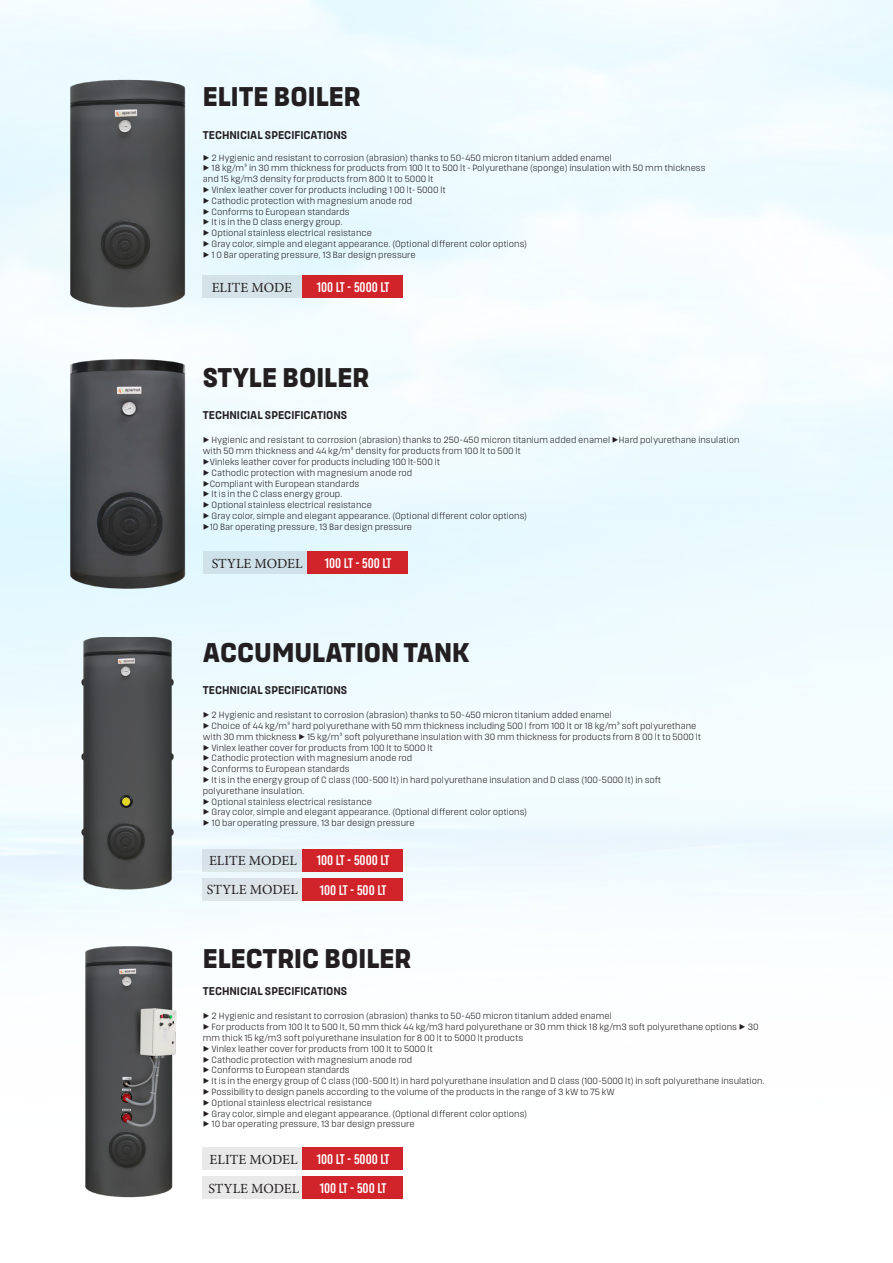
<style>
.page{position:relative;width:893px;height:1263px;background:#fff}
.page>*{position:absolute;margin:0;border:0;box-sizing:border-box;transform-origin:0 0}
.t1{font:900 27px "Masif";color:#231f20}
.t2{font:13.95px "Bebas Kai";color:#fff}
.t3{font:13.95px "Minion Pro";color:#231f20}
.t4{font:700 11.25px "Masif";color:#231f20}
.t5{font:9px "Masif";color:#231f20}
</style>
<div class="page">
<img style="left:0;top:0;width:893px;height:1199px">
<img style="left:64px;top:64px;width:128px;height:261px">
<img style="left:64px;top:347px;width:128px;height:261px">
<div style="left:203px;top:551px;width:105px;height:23px;background:#cfe2e9"></div>
<div style="left:308px;top:551px;width:100px;height:23px;background:#d1232a"></div>
<img style="left:64px;top:638px;width:128px;height:261px">
<div style="left:203px;top:849px;width:100px;height:23px;background:#d8e2e8"></div>
<div style="left:303px;top:849px;width:100px;height:23px;background:#d1232a"></div>
<div style="left:203px;top:878px;width:100px;height:23px;background:#dde5e8"></div>
<div style="left:303px;top:878px;width:100px;height:23px;background:#d1232a"></div>
<img style="left:65px;top:936px;width:127px;height:263px">
<div style="left:203px;top:1147px;width:100px;height:23px;background:#e9e9e9"></div>
<div style="left:303px;top:1147px;width:100px;height:23px;background:#d1232a"></div>
<div style="left:203px;top:1176px;width:100px;height:23px;background:#e9e9e9"></div>
<div style="left:303px;top:1176px;width:100px;height:23px;background:#d1232a"></div>
<div style="left:203px;top:275px;width:100px;height:23px;background:#d4e3e8"></div>
<div style="left:303px;top:275px;width:100px;height:23px;background:#d1232a"></div>
<p class="t1" style="left:203px;top:80px;width:159px">ELITE BOILER</p>
<p class="t4" style="left:203px;top:129px;width:146px">TECHNICIAL SPECIFICATIONS</p>
<p class="t5" style="left:203px;top:152px;width:411px">▶ 2 Hygienic and resistant to corrosion (abrasion) thanks to 50-450 micron titanium added enamel</p>
<p class="t5" style="left:203px;top:163px;width:504px">▶ 18 kg/m³ in 30 mm thickness for products from 100 lt to 500 lt - Polyurethane (sponge) insulation with 50 mm thickness</p>
<p class="t5" style="left:203px;top:174px;width:232px">and 15 kg/m3 density for products from 800 lt to 5000 lt</p>
<p class="t5" style="left:203px;top:185px;width:244px">▶ Vinlex leather cover for products including 1 00 lt- 5000 lt</p>
<p class="t5" style="left:203px;top:195px;width:211px">▶ Cathodic protection with magnesium anode rod</p>
<p class="t5" style="left:203px;top:206px;width:148px">▶ Conforms to European standards</p>
<p class="t5" style="left:203px;top:217px;width:141px">▶ It is in the D class energy group.</p>
<p class="t5" style="left:203px;top:228px;width:171px">▶ Optional stainless electrical resistance</p>
<p class="t5" style="left:203px;top:239px;width:326px">▶ Gray color, simple and elegant appearance. (Optional different color options)</p>
<p class="t5" style="left:203px;top:249px;width:214px">▶ 1 0 Bar operating pressure, 13 Bar design pressure</p>
<p class="t3" style="left:212px;top:278px;width:82px">ELITE MODE</p>
<p class="t2" style="left:316px;top:280px;width:75px">100 LT - 5000 LT</p>
<p class="t1" style="left:203px;top:362px;width:168px">STYLE BOILER</p>
<p class="t4" style="left:203px;top:409px;width:146px">TECHNICIAL SPECIFICATIONS</p>
<p class="t5" style="left:203px;top:435px;width:538px">▶ Hygienic and resistant to corrosion (abrasion) thanks to 250-450 micron titanium added enamel ▶Hard polyurethane insulation</p>
<p class="t5" style="left:203px;top:446px;width:320px">with 50 mm thickness and 44 kg/m³ density for products from 100 lt to 500 lt</p>
<p class="t5" style="left:203px;top:457px;width:239px">▶Vinleks leather cover for products including 100 lt-500 lt</p>
<p class="t5" style="left:203px;top:467px;width:211px">▶ Cathodic protection with magnesium anode rod</p>
<p class="t5" style="left:203px;top:478px;width:158px">▶Compliant with European standards</p>
<p class="t5" style="left:203px;top:489px;width:141px">▶ It is in the C class energy group.</p>
<p class="t5" style="left:203px;top:500px;width:171px">▶ Optional stainless electrical resistance</p>
<p class="t5" style="left:203px;top:511px;width:326px">▶ Gray color, simple and elegant appearance. (Optional different color options)</p>
<p class="t5" style="left:203px;top:521px;width:211px">▶10 Bar operating pressure, 13 Bar design pressure</p>
<p class="t3" style="left:212px;top:554px;width:93px">STYLE MODEL</p>
<p class="t2" style="left:324px;top:555px;width:69px">100 LT - 500 LT</p>
<p class="t1" style="left:203px;top:637px;width:269px">ACCUMULATION TANK</p>
<p class="t4" style="left:203px;top:683px;width:146px">TECHNICIAL SPECIFICATIONS</p>
<p class="t5" style="left:203px;top:710px;width:411px">▶ 2 Hygienic and resistant to corrosion (abrasion) thanks to 50-450 micron titanium added enamel</p>
<p class="t5" style="left:203px;top:721px;width:495px">▶ Choice of 44 kg/m³ hard polyurethane with 50 mm thickness including 500 l from 100 lt or 18 kg/m³ soft polyurethane</p>
<p class="t5" style="left:203px;top:731px;width:500px">with 30 mm thickness ▶ 15 kg/m³ soft polyurethane insulation with 30 mm thickness for products from 8 00 lt to 5000 lt</p>
<p class="t5" style="left:203px;top:742px;width:232px">▶ Vinlex leather cover for products from 100 lt to 5000 lt</p>
<p class="t5" style="left:203px;top:753px;width:211px">▶ Cathodic protection with magnesium anode rod</p>
<p class="t5" style="left:203px;top:764px;width:148px">▶ Conforms to European standards</p>
<p class="t5" style="left:203px;top:775px;width:460px">▶ It is in the energy group of C class (100-500 lt) in hard polyurethane insulation and D class (100-5000 lt) in soft</p>
<p class="t5" style="left:203px;top:785px;width:103px">polyurethane insulation.</p>
<p class="t5" style="left:203px;top:796px;width:171px">▶ Optional stainless electrical resistance</p>
<p class="t5" style="left:203px;top:807px;width:326px">▶ Gray color, simple and elegant appearance. (Optional different color options)</p>
<p class="t5" style="left:203px;top:818px;width:213px">▶ 10 bar operating pressure, 13 bar design pressure</p>
<p class="t3" style="left:209px;top:851px;width:90px">ELITE MODEL</p>
<p class="t2" style="left:316px;top:853px;width:75px">100 LT - 5000 LT</p>
<p class="t3" style="left:207px;top:880px;width:93px">STYLE MODEL</p>
<p class="t2" style="left:319px;top:882px;width:69px">100 LT - 500 LT</p>
<p class="t1" style="left:203px;top:943px;width:210px">ELECTRIC BOILER</p>
<p class="t4" style="left:203px;top:985px;width:146px">TECHNICIAL SPECIFICATIONS</p>
<p class="t5" style="left:203px;top:1011px;width:411px">▶ 2 Hygienic and resistant to corrosion (abrasion) thanks to 50-450 micron titanium added enamel</p>
<p class="t5" style="left:203px;top:1022px;width:557px">▶ For products from 100 lt to 500 lt, 50 mm thick 44 kg/m3 hard polyurethane or 30 mm thick 18 kg/m3 soft polyurethane options ▶ 30</p>
<p class="t5" style="left:203px;top:1033px;width:322px">mm thick 15 kg/m3 soft polyurethane insulation for 8 00 lt to 5000 lt products</p>
<p class="t5" style="left:203px;top:1043px;width:232px">▶ Vinlex leather cover for products from 100 lt to 5000 lt</p>
<p class="t5" style="left:203px;top:1054px;width:211px">▶ Cathodic protection with magnesium anode rod</p>
<p class="t5" style="left:203px;top:1065px;width:148px">▶ Conforms to European standards</p>
<p class="t5" style="left:203px;top:1076px;width:564px">▶ It is in the energy group of C class (100-500 lt) in hard polyurethane insulation and D class (100-5000 lt) in soft polyurethane insulation.</p>
<p class="t5" style="left:203px;top:1087px;width:414px">▶ Possibility to design panels according to the volume of the products in the range of 3 kW to 75 kW</p>
<p class="t5" style="left:203px;top:1097px;width:171px">▶ Optional stainless electrical resistance</p>
<p class="t5" style="left:203px;top:1108px;width:326px">▶ Gray color, simple and elegant appearance. (Optional different color options)</p>
<p class="t5" style="left:203px;top:1119px;width:213px">▶ 10 bar operating pressure, 13 bar design pressure</p>
<p class="t3" style="left:210px;top:1150px;width:90px">ELITE MODEL</p>
<p class="t2" style="left:316px;top:1152px;width:75px">100 LT - 5000 LT</p>
<p class="t3" style="left:208px;top:1179px;width:92px">STYLE MODEL</p>
<p class="t2" style="left:319px;top:1181px;width:69px">100 LT - 500 LT</p>
</div>
